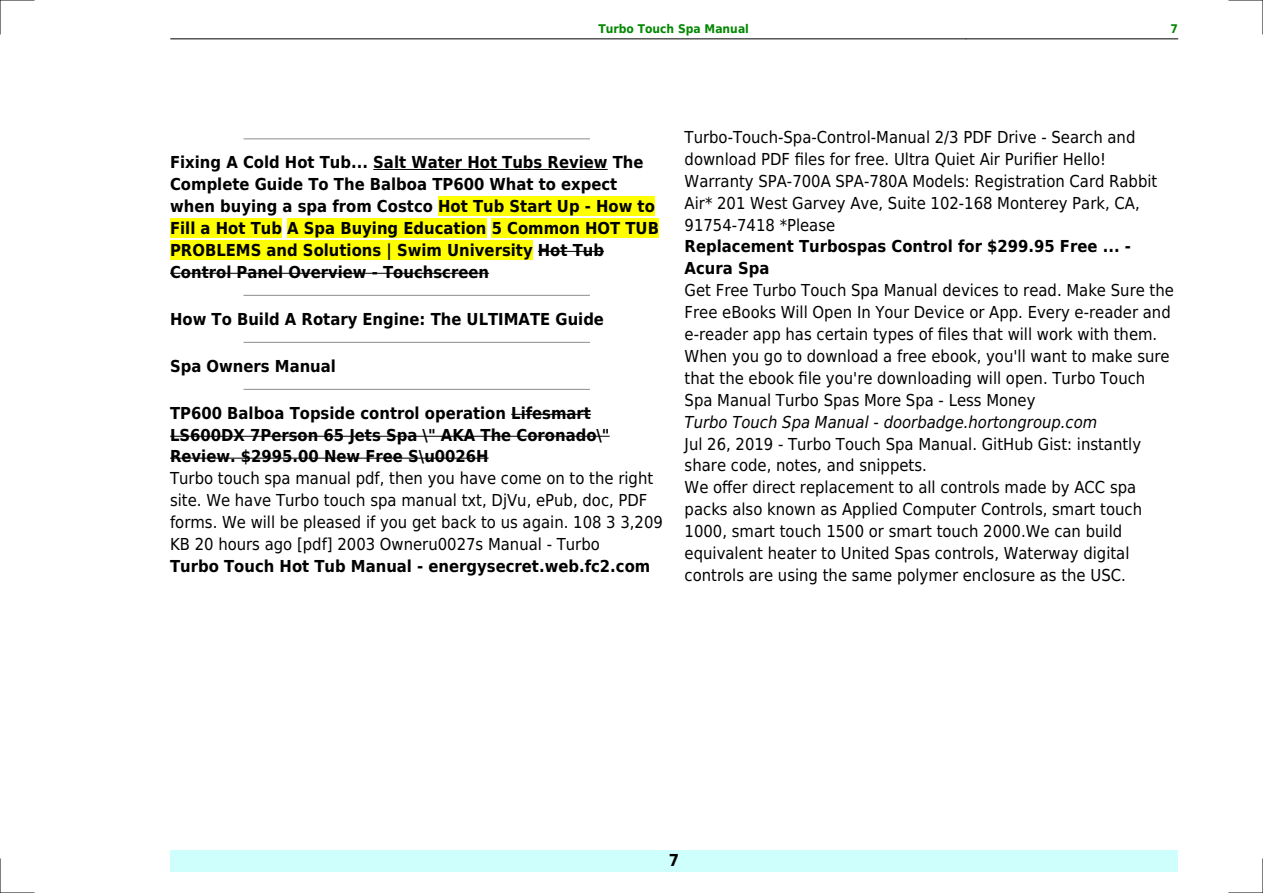
<style>
.page{position:relative;width:1263px;height:893px;background:#fff}
.page>*{position:absolute;margin:0;border:0;box-sizing:border-box;transform-origin:0 0}
.t1{font:16.5px/21.9px "DejaVu Sans Condensed";color:#000}
.t2{font:700 16.5px/21.9px "DejaVu Sans Condensed";color:#000}
.t3{font:italic 16.5px "DejaVu Sans Condensed";color:#000}
.t4{font:700 12px "DejaVu Sans Condensed";color:#080}
</style>
<div class="page">
<hr style="left:170px;top:39px;width:211px;height:1px;background:#000">
<hr style="left:382px;top:39px;width:584px;height:1px;background:#000">
<hr style="left:966px;top:39px;width:212px;height:1px;background:#000">
<div style="left:170px;top:850px;width:1008px;height:22px;background:#cffffc"></div>
<hr style="left:244px;top:138px;width:345px;height:1px;background:#999">
<hr style="left:373px;top:169px;width:235px;height:1px;background:#000">
<div style="left:438px;top:197px;width:217px;height:19px;background:#ff0"></div>
<div style="left:170px;top:218px;width:112px;height:20px;background:#ff0"></div>
<div style="left:287px;top:218px;width:199px;height:20px;background:#ff0"></div>
<div style="left:492px;top:218px;width:167px;height:20px;background:#ff0"></div>
<div style="left:170px;top:240px;width:363px;height:20px;background:#ff0"></div>
<hr style="left:538px;top:251px;width:66px;height:1px;background:#000">
<hr style="left:170px;top:273px;width:319px;height:1px;background:#000">
<hr style="left:244px;top:295px;width:345px;height:1px;background:#999">
<hr style="left:244px;top:342px;width:345px;height:1px;background:#999">
<hr style="left:244px;top:389px;width:345px;height:1px;background:#999">
<hr style="left:511px;top:414px;width:80px;height:1px;background:#000">
<hr style="left:170px;top:436px;width:440px;height:1px;background:#000">
<hr style="left:170px;top:458px;width:319px;height:1px;background:#000">
<hr style="left:0;top:0;width:34px;height:1px;background:#000">
<hr style="left:1229px;top:0;width:34px;height:1px;background:#000">
<hr style="left:0;top:892px;width:34px;height:1px;background:#000">
<hr style="left:1229px;top:892px;width:34px;height:1px;background:#000">
<hr style="left:0;top:0;width:1px;height:34px;background:#000">
<hr style="left:0;top:859px;width:1px;height:34px;background:#000">
<hr style="left:1262px;top:0;width:1px;height:34px;background:#000">
<hr style="left:1262px;top:859px;width:1px;height:34px;background:#000">
<p class="t4" style="left:598px;top:21px;width:152px">Turbo Touch Spa Manual</p>
<p class="t4" style="left:1170px;top:21px;width:9px">7</p>
<p class="t2" style="left:170px;top:151px;width:490px">Fixing A Cold Hot Tub... Salt Water Hot Tubs Review The Complete Guide To The Balboa TP600 What to expect when buying a spa from Costco Hot Tub Start Up - How to Fill a Hot Tub A Spa Buying Education 5 Common HOT TUB PROBLEMS and Solutions | Swim University Hot Tub Control Panel Overview - Touchscreen</p>
<p class="t2" style="left:170px;top:308px;width:435px">How To Build A Rotary Engine: The ULTIMATE Guide</p>
<p class="t2" style="left:170px;top:355px;width:167px">Spa Owners Manual</p>
<p class="t2" style="left:170px;top:402px;width:441px">TP600 Balboa Topside control operation Lifesmart<br>LS600DX 7Person 65 Jets Spa \" AKA The Coronado\"<br>Review. $2995.00 New Free S\u0026H</p>
<p class="t1" style="left:170px;top:468px;width:494px">Turbo touch spa manual pdf, then you have come on to the right site. We have Turbo touch spa manual txt, DjVu, ePub, doc, PDF forms. We will be pleased if you get back to us again. 108 3 3,209<br>KB 20 hours ago [pdf] 2003 Owneru0027s Manual - Turbo</p>
<p class="t2" style="left:170px;top:555px;width:482px">Turbo Touch Hot Tub Manual - energysecret.web.fc2.com</p>
<p class="t1" style="left:685px;top:126px;width:474px">Turbo-Touch-Spa-Control-Manual 2/3 PDF Drive - Search and download PDF files for free. Ultra Quiet Air Purifier Hello!<br>Warranty SPA-700A SPA-780A Models: Registration Card Rabbit Air* 201 West Garvey Ave, Suite 102-168 Monterey Park, CA, 91754-7418 *Please</p>
<p class="t2" style="left:685px;top:236px;width:448px">Replacement Turbospas Control for $299.95 Free ... -<br>Acura Spa</p>
<p class="t1" style="left:685px;top:280px;width:491px">Get Free Turbo Touch Spa Manual devices to read. Make Sure the Free eBooks Will Open In Your Device or App. Every e-reader and e-reader app has certain types of files that will work with them.<br>When you go to download a free ebook, you'll want to make sure that the ebook file you're downloading will open. Turbo Touch Spa Manual Turbo Spas More Spa - Less Money</p>
<p class="t3" style="left:685px;top:412px;width:414px">Turbo Touch Spa Manual - doorbadge.hortongroup.com</p>
<p class="t1" style="left:685px;top:433px;width:459px">Jul 26, 2019 - Turbo Touch Spa Manual. GitHub Gist: instantly share code, notes, and snippets.<br>We offer direct replacement to all controls made by ACC spa packs also known as Applied Computer Controls, smart touch 1000, smart touch 1500 or smart touch 2000.We can build equivalent heater to United Spas controls, Waterway digital controls are using the same polymer enclosure as the USC.</p>
<p class="t2" style="left:669px;top:850px;width:12px">7</p>
</div>
